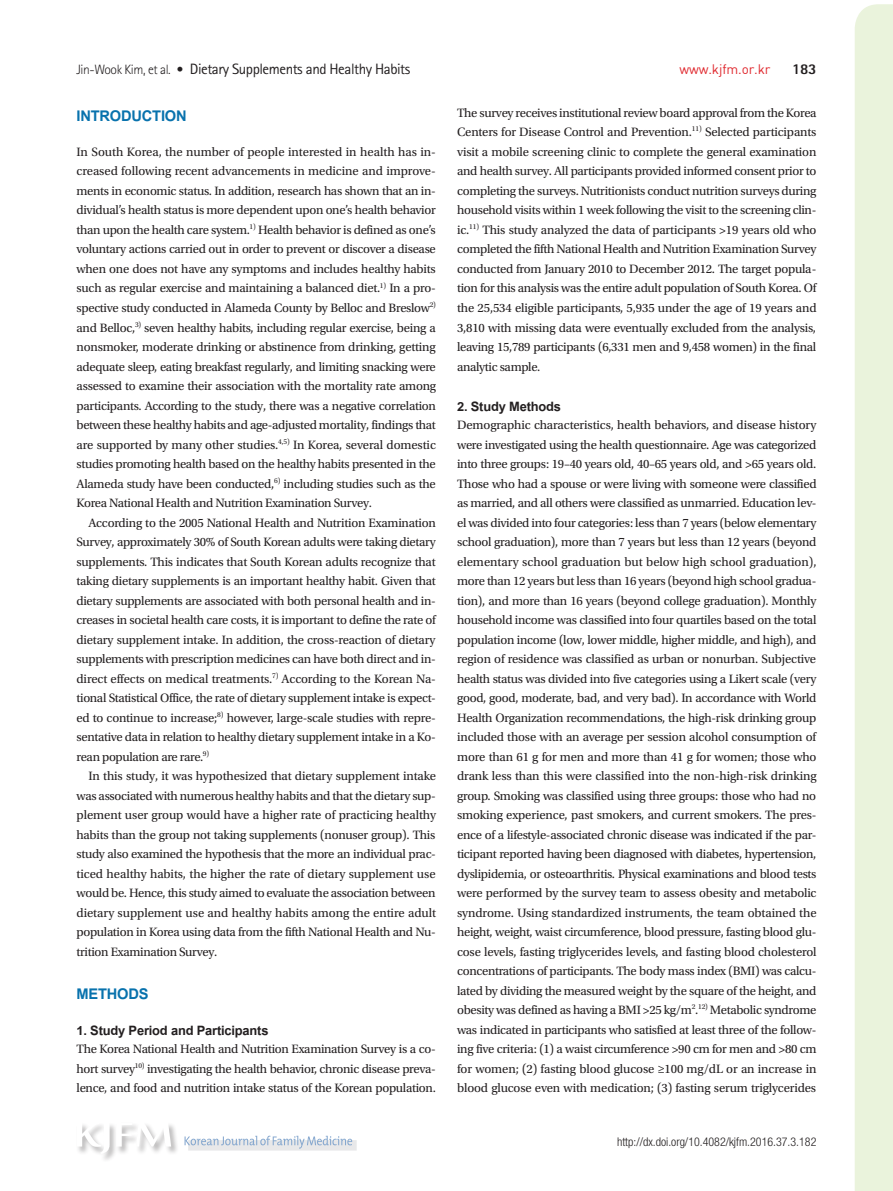
<style>
.page{position:relative;width:893px;height:1191px;background:#fff}
.page>*{position:absolute;margin:0;border:0;box-sizing:border-box;transform-origin:0 0}
.본문-대제목{font:700 20.4px "Utsaah";letter-spacing:-.01em;color:#0872ad}
.본문-중제목{font:700 18px "Utsaah";letter-spacing:-.01em;color:#231f20}
.하시라{font:15px "Rotis Sans Serif Std";letter-spacing:-.03em;color:#231f20}
.t1{font:800 15px "Rotis Sans Serif Std";color:#231f20}
.t2{font:13.5px "Dinreg";letter-spacing:-.01em;color:#e02a30}
.본문{font:12.75px/19.5px "Utopia Std";letter-spacing:-.025em;color:#231f20;text-align:justify}
.t3{font:300 condensed 12px "Helvetica Neue LT Std";color:#231f20}
.s1{font-weight:300;font-size:13.5px}
</style>
<div class="page">
<div style="left:855px;top:4px;width:38px;height:1187px;background:#eaf3dc"></div>
<div style="left:188px;top:1140px;width:169px;height:10px;background:#e8e8e9"></div>
<svg style="left:185px;top:1135px;width:167px;height:13px"></svg>
<div style="left:76px;top:1122px;width:104px;height:40px;background:#231f20;opacity:.3"></div>
<svg style="left:77px;top:1122px;width:94px;height:32px"></svg>
<p class="하시라" style="left:77px;top:60px;width:335px"><span class="s1">Jin-Wook Kim, et al. •</span> Dietary Supplements and Healthy Habits</p>
<p class="본문-대제목" style="left:77px;top:106px;width:112px">INTRODUCTION</p>
<p class="본문" style="left:77px;top:142px;width:361px">In South Korea, the number of people interested in health has in&shy;creased following recent advancements in medicine and improve&shy;ments in economic status. In addition, research has shown that an in&shy;dividual’s health status is more dependent upon one’s health behavior than upon the health care system.<sup>1)</sup> Health behavior is defined as one’s voluntary actions carried out in order to prevent or discover a disease when one does not have any symptoms and includes healthy habits such as regular exercise and maintaining a balanced diet.<sup>1)</sup> In a pro&shy;spective study conducted in Alameda County by Belloc and Breslow<sup>2) </sup>and Belloc,<sup>3)</sup> seven healthy habits, including regular exercise, being a nonsmoker, moderate drinking or abstinence from drinking, getting adequate sleep, eating breakfast regularly, and limiting snacking were assessed to examine their association with the mortality rate among participants. According to the study, there was a negative correlation between these healthy habits and age-adjusted mortality, findings that are supported by many other studies.<sup>4,5)</sup> In Korea, several domestic studies promoting health based on the healthy habits presented in the Alameda study have been conducted,<sup>6)</sup> including studies such as the Korea National Health and Nutrition Examination Survey.</p>
<p class="본문" style="left:77px;top:513px;width:361px;text-indent:12px">According to the 2005 National Health and Nutrition Examination Survey, approximately 30% of South Korean adults were taking dietary supplements. This indicates that South Korean adults recognize that taking dietary supplements is an important healthy habit. Given that dietary supplements are associated with both personal health and in&shy;creases in societal health care costs, it is important to define the rate of dietary supplement intake. In addition, the cross-reaction of dietary supplements with prescription medicines can have both direct and in&shy;direct effects on medical treatments.<sup>7)</sup> According to the Korean Na&shy;tional Statistical Office, the rate of dietary supplement intake is expect&shy;ed to continue to increase;<sup>8)</sup> however, large-scale studies with repre&shy;sentative data in relation to healthy dietary supplement intake in a Ko&shy;rean population are rare.<sup>9)</sup></p>
<p class="본문" style="left:77px;top:766px;width:361px;text-indent:12px">In this study, it was hypothesized that dietary supplement intake was associated with numerous healthy habits and that the dietary sup&shy;plement user group would have a higher rate of practicing healthy habits than the group not taking supplements (nonuser group). This study also examined the hypothesis that the more an individual prac&shy;ticed healthy habits, the higher the rate of dietary supplement use would be. Hence, this study aimed to evaluate the association between dietary supplement use and healthy habits among the entire adult population in Korea using data from the fifth National Health and Nu&shy;trition Examination Survey.</p>
<p class="본문-대제목" style="left:77px;top:984px;width:74px">METHODS</p>
<p class="본문-중제목" style="left:77px;top:1022px;width:193px">1. Study Period and Participants</p>
<p class="본문" style="left:77px;top:1039px;width:361px">The Korea National Health and Nutrition Examination Survey is a co&shy;hort survey<sup>10)</sup> investigating the health behavior, chronic disease preva&shy;lence, and food and nutrition intake status of the Korean population.</p>
<p class="t2" style="left:679px;top:61px;width:93px">www.kjfm.or.kr</p>
<p class="t1" style="left:792px;top:60px;width:26px">183</p>
<p class="본문" style="left:457px;top:103px;width:361px">The survey receives institutional review board approval from the Korea Centers for Disease Control and Prevention.<sup>11)</sup> Selected participants visit a mobile screening clinic to complete the general examination and health survey. All participants provided informed consent prior to completing the surveys. Nutritionists conduct nutrition surveys during household visits within 1 week following the visit to the screening clin&shy;ic.<sup>11)</sup> This study analyzed the data of participants &gt;19 years old who completed the fifth National Health and Nutrition Examination Survey conducted from January 2010 to December 2012. The target popula&shy;tion for this analysis was the entire adult population of South Korea. Of the 25,534 eligible participants, 5,935 under the age of 19 years and 3,810 with missing data were eventually excluded from the analysis, leaving 15,789 participants (6,331 men and 9,458 women) in the final analytic sample.</p>
<p class="본문-중제목" style="left:457px;top:398px;width:105px">2. Study Methods</p>
<p class="본문" style="left:457px;top:415px;width:361px">Demographic characteristics, health behaviors, and disease history were investigated using the health questionnaire. Age was categorized into three groups: 19–40 years old, 40–65 years old, and &gt;65 years old.<br>Those who had a spouse or were living with someone were classified as married, and all others were classified as unmarried. Education lev&shy;el was divided into four categories: less than 7 years (below elementary school graduation), more than 7 years but less than 12 years (beyond elementary school graduation but below high school graduation), more than 12 years but less than 16 years (beyond high school gradua&shy;tion), and more than 16 years (beyond college graduation). Monthly household income was classified into four quartiles based on the total population income (low, lower middle, higher middle, and high), and region of residence was classified as urban or nonurban. Subjective health status was divided into five categories using a Likert scale (very good, good, moderate, bad, and very bad). In accordance with World Health Organization recommendations, the high-risk drinking group included those with an average per session alcohol consumption of more than 61 g for men and more than 41 g for women; those who drank less than this were classified into the non-high-risk drinking group. Smoking was classified using three groups: those who had no smoking experience, past smokers, and current smokers. The pres&shy;ence of a lifestyle-associated chronic disease was indicated if the par&shy;ticipant reported having been diagnosed with diabetes, hypertension, dyslipidemia, or osteoarthritis. Physical examinations and blood tests were performed by the survey team to assess obesity and metabolic syndrome. Using standardized instruments, the team obtained the height, weight, waist circumference, blood pressure, fasting blood glu&shy;cose levels, fasting triglycerides levels, and fasting blood cholesterol concentrations of participants. The body mass index (BMI) was calcu&shy;lated by dividing the measured weight by the square of the height, and obesity was defined as having a BMI &gt;25 kg/m<sup>2</sup>.<sup>12)</sup> Metabolic syndrome was indicated in participants who satisfied at least three of the follow&shy;ing five criteria: (1) a waist circumference &gt;90 cm for men and &gt;80 cm for women; (2) fasting blood glucose ≥100 mg/dL or an increase in blood glucose even with medication; (3) fasting serum triglycerides</p>
<p class="t3" style="left:617px;top:1134px;width:201px">http://dx.doi.org/10.4082/kjfm.2016.37.3.182</p>
</div>
